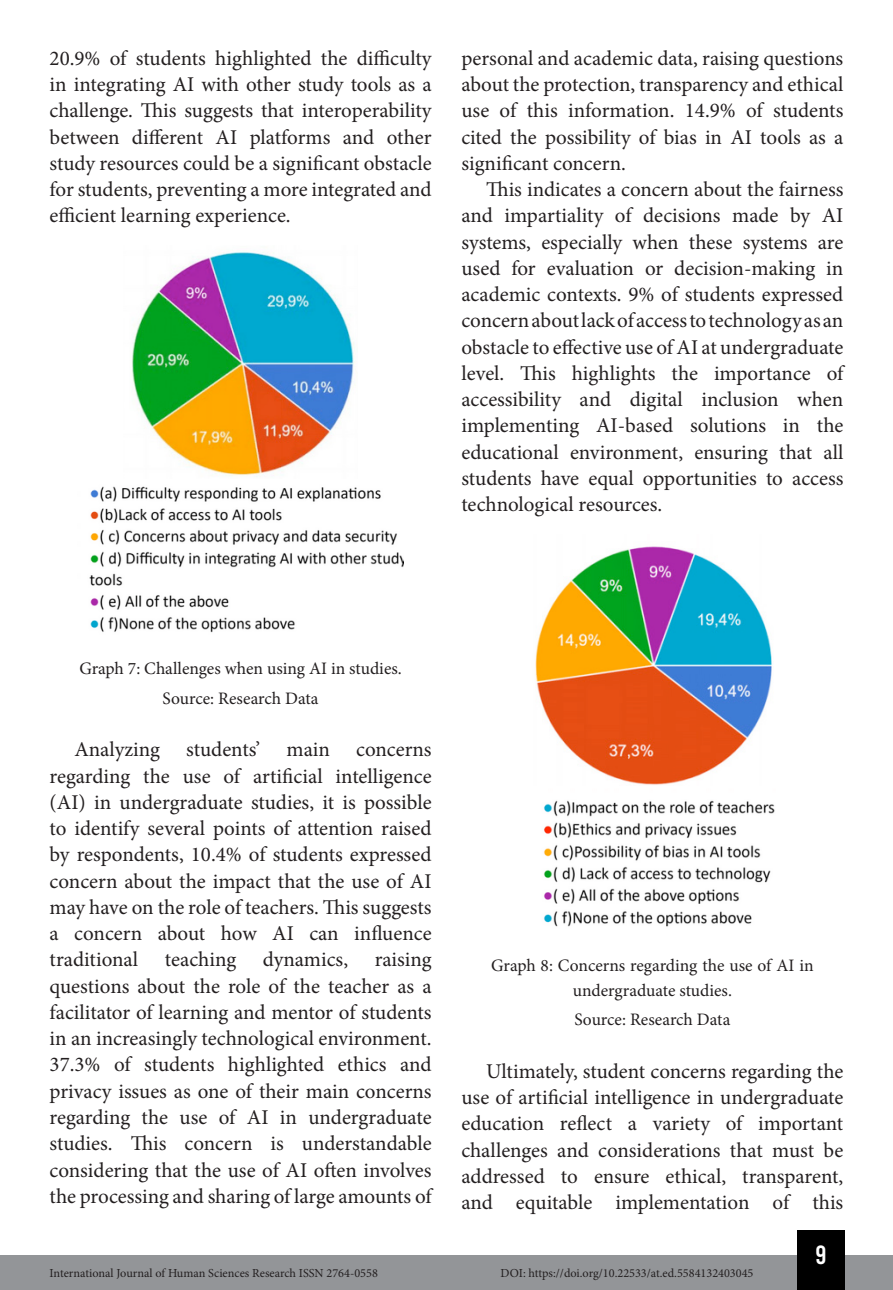
<style>
.page{position:relative;width:893px;height:1290px;background:#fff}
.page>*{position:absolute;margin:0;border:0;box-sizing:border-box;transform-origin:0 0}
.t1{font:26.25px "Bebas Kai";color:#fff}
.TXT{font:21px/26.2px "Minion Pro";color:#231f20;text-align:justify}
.INFO{font:17.5px/24.5px "Minion Pro";color:#231f20;text-align:center}
.t2{font:12.25px "Minion Pro";color:#231f20}
</style>
<div class="page">
<div style="left:0;top:1255px;width:893px;height:35px;background:#939598"></div>
<div style="left:797px;top:1230px;width:48px;height:60px;background:#000"></div>
<img style="left:132px;top:252px;width:222px;height:225px">
<img style="left:89px;top:486px;width:315px;height:147px">
<img style="left:535px;top:546px;width:237px;height:239px">
<img style="left:544px;top:800px;width:231px;height:127px">
<p class="TXT" style="left:50px;top:45px;width:383px">20.9% of students highlighted the difficulty in integrating AI with other study tools as a challenge. This suggests that interoperability between different AI platforms and other study resources could be a significant obstacle for students, preventing a more integrated and efficient learning experience.</p>
<p class="TXT" style="left:461px;top:45px;width:384px">personal and academic data, raising questions about the protection, transparency and ethical use of this information. 14.9% of students cited the possibility of bias in AI tools as a significant concern.</p>
<p class="TXT" style="left:461px;top:176px;width:384px;text-indent:25px">This indicates a concern about the fairness and impartiality of decisions made by AI systems, especially when these systems are used for evaluation or decision-making in academic contexts. 9% of students expressed concern about lack of access to technology as an obstacle to effective use of AI at undergraduate level. This highlights the importance of accessibility and digital inclusion when implementing AI-based solutions in the educational environment, ensuring that all students have equal opportunities to access technological resources.</p>
<p class="INFO" style="left:79px;top:657px;width:324px">Graph 7: Challenges when using AI in studies.</p>
<p class="INFO" style="left:163px;top:686px;width:157px">Source: Research Data</p>
<p class="TXT" style="left:74px;top:737px;width:87px">Analyzing</p>
<p class="TXT" style="left:186px;top:737px;width:75px">students’</p>
<p class="TXT" style="left:287px;top:737px;width:45px">main</p>
<p class="TXT" style="left:50px;top:737px;width:384px;text-indent:306px">concerns regarding the use of artificial intelligence (AI) in undergraduate studies, it is possible to identify several points of attention raised by respondents, 10.4% of students expressed concern about the impact that the use of AI may have on the role of teachers. This suggests a concern about how AI can influence traditional</p>
<p class="TXT" style="left:165px;top:947px;width:73px">teaching</p>
<p class="TXT" style="left:263px;top:947px;width:87px">dynamics,</p>
<p class="TXT" style="left:50px;top:947px;width:384px;text-indent:325px">raising questions about the role of the teacher as a facilitator of learning and mentor of students in an increasingly technological environment.<br>37.3% of students highlighted ethics and privacy issues as one of their main concerns regarding the use of AI in undergraduate studies. This concern is understandable considering that the use of AI often involves the processing and sharing of large amounts of</p>
<p class="INFO" style="left:491px;top:953px;width:324px">Graph 8: Concerns regarding the use of AI in undergraduate studies.</p>
<p class="INFO" style="left:574px;top:1007px;width:157px">Source: Research Data</p>
<p class="TXT" style="left:461px;top:1058px;width:383px;text-indent:25px">Ultimately, student concerns regarding the use of artificial intelligence in undergraduate education reflect a variety of important challenges and considerations that must be addressed to ensure ethical, transparent, and equitable implementation of this</p>
<p class="t1" style="left:815px;top:1241px;width:13px">9</p>
<p class="t2" style="left:50px;top:1265px;width:330px">International Journal of Human Sciences Research ISSN 2764-0558</p>
<p class="t2" style="left:501px;top:1265px;width:254px">DOI: https://doi.org/10.22533/at.ed.5584132403045</p>
</div>
